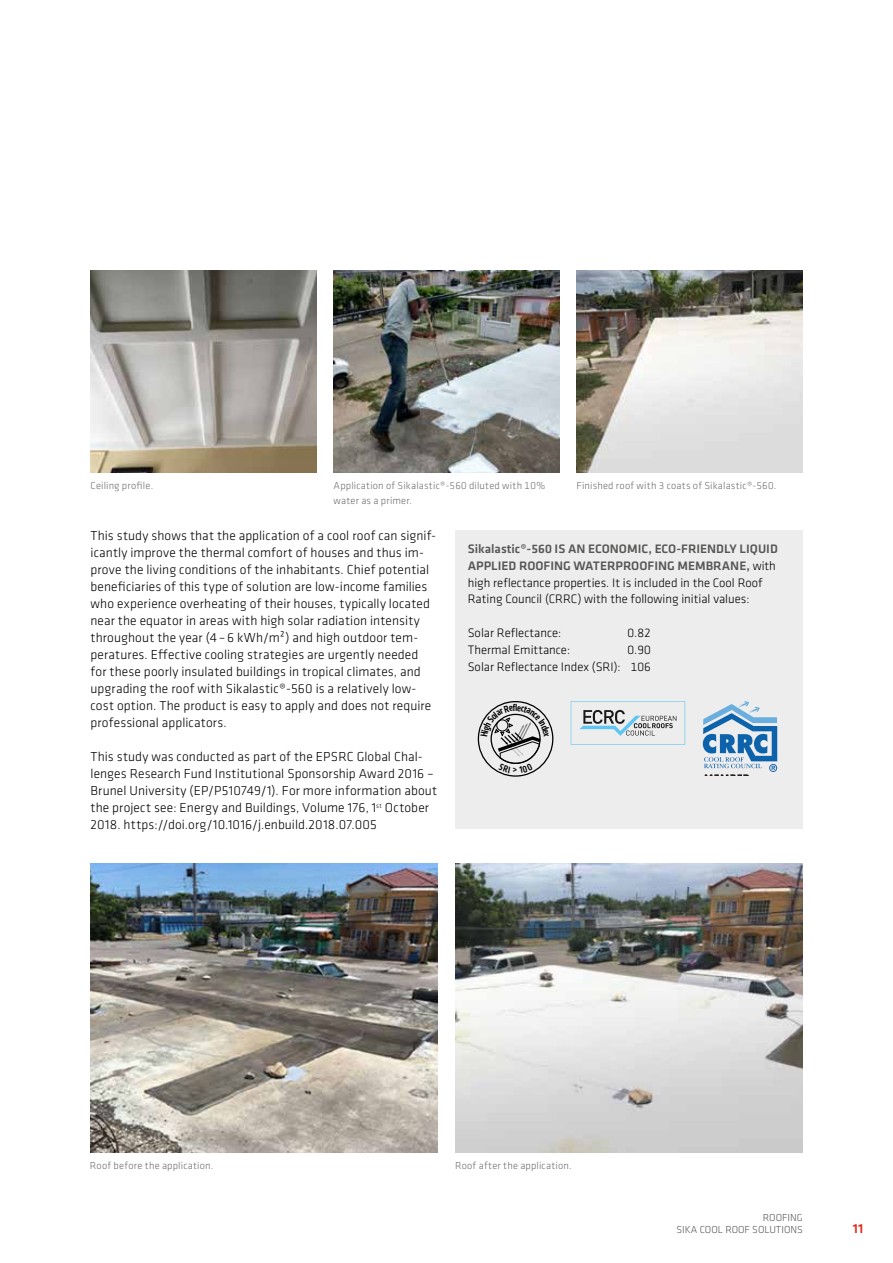
<style>
.page{position:relative;width:893px;height:1263px;background:#fff}
.page>*{position:absolute;margin:0;border:0;box-sizing:border-box;transform-origin:0 0}
.t1{font:300 13.5px/17px "Klavika";letter-spacing:.01em;color:#000}
.t2{font:500 13.5px "Klavika";color:#e42313}
.t3{font:300 12.75px/17px "Klavika";color:#000}
.t4{font:300 10.5px/15px "Klavika";letter-spacing:.02em;color:#706f6f}
.t5{font:300 10.5px/12.6px "Klavika";color:#575756;text-align:right}
.s1{font-weight:500;color:#575756}
</style>
<div class="page">
<div style="left:455px;top:530px;width:347px;height:298px;background:#ededed"></div>
<img style="left:576px;top:270px;width:226px;height:202px">
<img style="left:455px;top:863px;width:347px;height:289px">
<svg style="left:703px;top:701px;width:74px;height:74px"></svg>
<svg style="left:571px;top:701px;width:114px;height:44px"></svg>
<img style="left:91px;top:270px;width:225px;height:202px">
<img style="left:333px;top:270px;width:226px;height:202px">
<img style="left:91px;top:863px;width:347px;height:289px">
<svg style="left:478px;top:701px;width:76px;height:76px"></svg>
<p class="t4" style="left:91px;top:478px;width:64px">Ceiling profile.</p>
<p class="t4" style="left:333px;top:477px;width:213px">Application of Sikalastic®-560 diluted with 10% water as a primer.</p>
<p class="t4" style="left:576px;top:478px;width:201px">Finished roof with 3 coats of Sikalastic®-560.</p>
<p class="t1" style="left:91px;top:527px;width:347px">This study shows that the application of a cool roof can signif&shy;icantly improve the thermal comfort of houses and thus im&shy;prove the living conditions of the inhabitants. Chief potential beneficiaries of this type of solution are low-income families who experience overheating of their houses, typically located near the equator in areas with high solar radiation intensity throughout the year (4–6 kWh/m²) and high outdoor tem&shy;peratures. Effective cooling strategies are urgently needed for these poorly insulated buildings in tropical climates, and upgrading the roof with Sikalastic®-560 is a relatively low&shy;cost option. The product is easy to apply and does not require professional applicators.</p>
<p class="t1" style="left:91px;top:748px;width:348px">This study was conducted as part of the EPSRC Global Chal&shy;lenges Research Fund Institutional Sponsorship Award 2016 – Brunel University (EP/P510749/1). For more information about the project see: Energy and Buildings, Volume 176, 1<sup>st</sup> October 2018. https://doi.org/10.1016/j.enbuild.2018.07.005</p>
<p class="t3" style="left:468px;top:540px;width:312px"><span class="s1">Sikalastic®-560 IS AN ECONOMIC, ECO-FRIENDLY LIQUID APPLIED ROOFING WATERPROOFING MEMBRANE,</span> with high reflectance properties. It is included in the Cool Roof Rating Council (CRRC) with the following initial values:</p>
<p class="t3" style="left:468px;top:624px;width:95px">Solar Reflectance:</p>
<p class="t3" style="left:628px;top:624px;width:25px">0.82</p>
<p class="t3" style="left:468px;top:641px;width:104px">Thermal Emittance:</p>
<p class="t3" style="left:468px;top:641px;width:185px;text-align:right">0.90<br>Solar Reflectance Index (SRI): 106</p>
<p class="t4" style="left:90px;top:1158px;width:125px">Roof before the application.</p>
<p class="t4" style="left:455px;top:1158px;width:118px">Roof after the application.</p>
<p class="t5" style="left:677px;top:1211px;width:128px">ROOFING<br>SIKA COOL ROOF SOLUTIONS</p>
<p class="t2" style="left:853px;top:1219px;width:12px">11</p>
</div>
